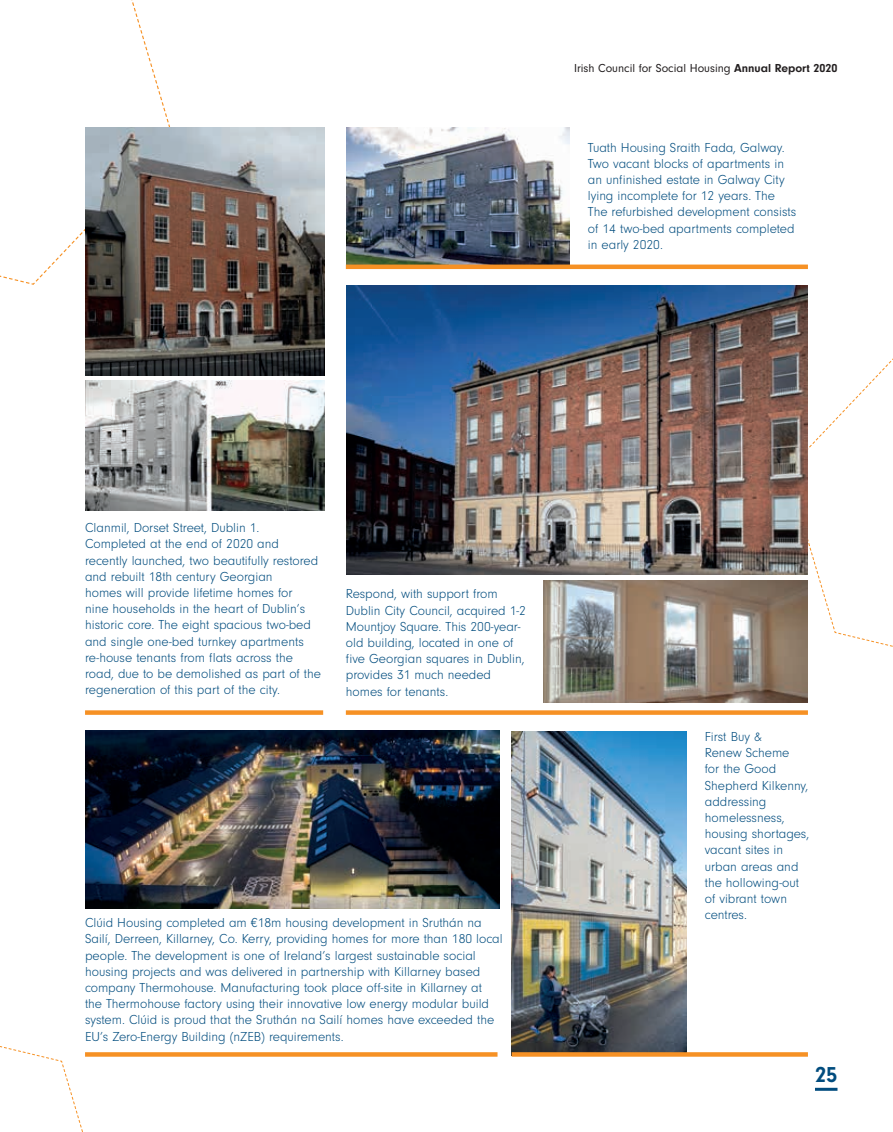
<style>
.page{position:relative;width:893px;height:1132px;background:#fff}
.page>*{position:absolute;margin:0;border:0;box-sizing:border-box;transform-origin:0 0}
.t1{font:700 22.5px "Neuzeit Gro";color:#014c7e}
.t2{font:300 13.5px/16.2px "Neuzeit Gro";color:#014c7e}
.t3{font:12px "Neuzeit Gro";color:#231f20}
.s1{font-weight:700}
</style>
<div class="page">
<svg style="left:0;top:0;width:174px;height:285px"></svg>
<svg style="left:786px;top:358px;width:107px;height:289px"></svg>
<svg style="left:0;top:1046px;width:111px;height:85px"></svg>
<hr style="left:815px;top:1087px;width:22px;height:3px;background:#014c7e">
<img style="left:85px;top:381px;width:239px;height:129px">
<img style="left:85px;top:128px;width:239px;height:247px">
<img style="left:512px;top:731px;width:174px;height:320px">
<img style="left:347px;top:285px;width:461px;height:289px">
<img style="left:543px;top:580px;width:265px;height:122px">
<img style="left:347px;top:128px;width:223px;height:136px">
<img style="left:85px;top:730px;width:415px;height:178px">
<svg style="left:85px;top:710px;width:238px;height:4px"></svg>
<svg style="left:512px;top:1051px;width:296px;height:5px"></svg>
<svg style="left:346px;top:710px;width:462px;height:4px;background:#f69a36"></svg>
<div style="left:346px;top:264px;width:462px;height:5px;background:#f69124"></div>
<svg style="left:85px;top:1051px;width:412px;height:5px;fill:#f69124"></svg>
<p class="t3" style="left:574px;top:61px;width:265px">Irish Council for Social Housing <span class="s1">Annual Report 2020</span></p>
<p class="t2" style="left:588px;top:139px;width:210px">Tuath Housing Sraith Fada, Galway.<br>Two vacant blocks of apartments in an unfinished estate in Galway City lying incomplete for 12 years. The<br>The refurbished development consists of 14 two-bed apartments completed in early 2020.</p>
<p class="t2" style="left:85px;top:519px;width:237px">Clanmil, Dorset Street, Dublin 1.<br>Completed at the end of 2020 and recently launched, two beautifully restored and rebuilt 18th century Georgian<br>homes will provide lifetime homes for<br>nine households in the heart of Dublin’s historic core. The eight spacious two-bed and single one-bed turnkey apartments re-house tenants from flats across the road, due to be demolished as part of the regeneration of this part of the city.</p>
<p class="t2" style="left:346px;top:586px;width:182px">Respond, with support from<br>Dublin City Council, acquired 1-2<br>Mountjoy Square. This 200-year&shy;old building, located in one of five Georgian squares in Dublin, provides 31 much needed homes for tenants.</p>
<p class="t2" style="left:85px;top:914px;width:419px">Clúid Housing completed am €18m housing development in Sruthán na Sailí, Derreen, Killarney, Co. Kerry, providing homes for more than 180 local people. The development is one of Ireland’s largest sustainable social housing projects and was delivered in partnership with Killarney based company Thermohouse. Manufacturing took place off-site in Killarney at<br>the Thermohouse factory using their innovative low energy modular build system. Clúid is proud that the Sruthán na Sailí homes have exceeded the EU’s Zero-Energy Building (nZEB) requirements.</p>
<p class="t2" style="left:705px;top:728px;width:106px">First Buy &amp;<br>Renew Scheme<br>for the Good<br>Shepherd Kilkenny, addressing homelessness, housing shortages, vacant sites in urban areas and the hollowing-out of vibrant town centres.</p>
<h1 class="t1" style="left:815px;top:1061px;width:24px">25</h1>
</div>
